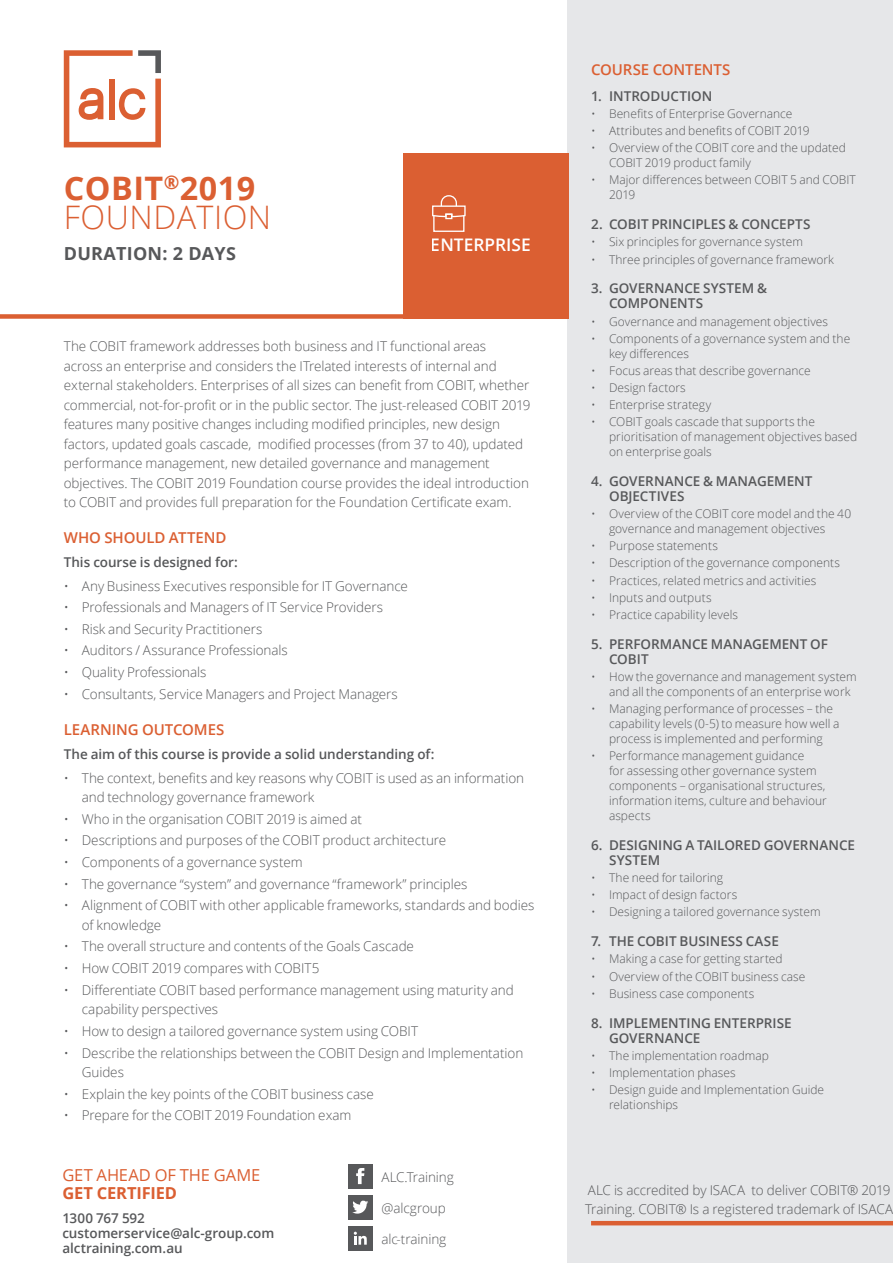
<style>
.page{position:relative;width:893px;height:1263px;background:#fff}
.page>*{position:absolute;margin:0;border:0;box-sizing:border-box;transform-origin:0 0}
.Header_1___Bold_Oran{font:300 32.4px/28.8px "Open Sans";letter-spacing:.015em;color:#db5f32}
.Header_1___Bold_Oran-2{font:700 18px "Open Sans";letter-spacing:.015em;color:#57585a}
.t1{font:600 17.25px "Open Sans";color:#fff}
.t2{font:16.5px "Open Sans";color:#db5f32}
.t3{font:700 16.5px "Open Sans";letter-spacing:-.01em;color:#db5f32}
.Sub_Header_-_Semibol{font:600 15px "Open Sans";letter-spacing:-.01em;color:#db5f32}
.Body_9p_-_Light_Grey{font:300 13.5px/19.5px "Open Sans";letter-spacing:-.005em;color:#57585a}
.Bullet_number{font:600 13.5px/15px "Open Sans";color:#57585a}
.Body_9p_-_Semibold_G{font:600 13.5px/15px "Open Sans";letter-spacing:-.005em;color:#57585a}
.t4{font:300 12px/15px "Open Sans";color:#57585a}
.s1{font-weight:700}
</style>
<div class="page">
<div style="left:0;top:314px;width:567px;height:5px;background:#db5f32"></div>
<div style="left:567px;top:0;width:326px;height:1263px;background:#e6e7e9"></div>
<svg style="left:64px;top:50px;width:97px;height:97px"></svg>
<hr style="left:591px;top:1221px;width:302px;height:4px;background:#db5f32">
<div style="left:403px;top:153px;width:166px;height:166px;background:#db5f32"></div>
<svg style="left:432px;top:195px;width:34px;height:24px"></svg>
<div style="left:433px;top:215px;width:31px;height:17px;border:1px solid #fff"></div>
<div style="left:348px;top:1164px;width:24px;height:24px;background:#57585a"></div>
<svg style="left:356px;top:1168px;width:8px;height:16px"></svg>
<div style="left:348px;top:1195px;width:24px;height:24px;background:#57585a"></div>
<svg style="left:352px;top:1200px;width:16px;height:14px"></svg>
<div style="left:348px;top:1226px;width:24px;height:24px;background:#57585a"></div>
<svg style="left:354px;top:1232px;width:13px;height:13px"></svg>
<p class="Header_1___Bold_Oran" style="left:64px;top:173px;width:209px"><span class="s1">COBIT</span><sup>®</sup><span class="s1">2019<br></span>FOUNDATION</p>
<p class="Header_1___Bold_Oran-2" style="left:64px;top:241px;width:174px">DURATION: 2 DAYS</p>
<p class="t1" style="left:431px;top:233px;width:101px">ENTERPRISE</p>
<p class="Body_9p_-_Light_Grey" style="left:64px;top:336px;width:468px">The COBIT framework addresses both business and IT functional areas<br>across an enterprise and considers the ITrelated interests of internal and external stakeholders. Enterprises of all sizes can benefit from COBIT, whether commercial, not-for-profit or in the public sector. The just-released COBIT 2019 features many positive changes including modified principles, new design factors, updated goals cascade, modified processes (from 37 to 40), updated performance management, new detailed governance and management objectives. The COBIT 2019 Foundation course provides the ideal introduction to COBIT and provides full preparation for the Foundation Certificate exam.</p>
<p class="Sub_Header_-_Semibol" style="left:64px;top:527px;width:164px">WHO SHOULD ATTEND</p>
<p class="Body_9p_-_Semibold_G" style="left:64px;top:554px;width:176px">This course is designed for:</p>
<p class="Body_9p_-_Light_Grey" style="left:64px;top:575px;width:346px">• Any Business Executives responsible for IT Governance</p>
<p class="Body_9p_-_Light_Grey" style="left:64px;top:597px;width:321px">• Professionals and Managers of IT Service Providers</p>
<p class="Body_9p_-_Light_Grey" style="left:64px;top:619px;width:200px">• Risk and Security Practitioners</p>
<p class="Body_9p_-_Light_Grey" style="left:64px;top:640px;width:225px">• Auditors / Assurance Professionals</p>
<p class="Body_9p_-_Light_Grey" style="left:64px;top:662px;width:144px">• Quality Professionals</p>
<p class="Body_9p_-_Light_Grey" style="left:64px;top:684px;width:336px">• Consultants, Service Managers and Project Managers</p>
<p class="Sub_Header_-_Semibol" style="left:64px;top:719px;width:162px">LEARNING OUTCOMES</p>
<p class="Body_9p_-_Semibold_G" style="left:64px;top:746px;width:372px">The aim of this course is provide a solid understanding of:</p>
<p class="Body_9p_-_Light_Grey" style="left:82px;top:768px;width:444px;text-indent:-18px">• The context, benefits and key reasons why COBIT is used as an information and technology governance framework</p>
<p class="Body_9p_-_Light_Grey" style="left:64px;top:809px;width:300px">• Who in the organisation COBIT 2019 is aimed at</p>
<p class="Body_9p_-_Light_Grey" style="left:64px;top:830px;width:384px">• Descriptions and purposes of the COBIT product architecture</p>
<p class="Body_9p_-_Light_Grey" style="left:64px;top:852px;width:240px">• Components of a governance system</p>
<p class="Body_9p_-_Light_Grey" style="left:64px;top:874px;width:405px">• The governance “system” and governance “framework” principles</p>
<p class="Body_9p_-_Light_Grey" style="left:82px;top:895px;width:454px;text-indent:-18px">• Alignment of COBIT with other applicable frameworks, standards and bodies of knowledge</p>
<p class="Body_9p_-_Light_Grey" style="left:64px;top:936px;width:352px">• The overall structure and contents of the Goals Cascade</p>
<p class="Body_9p_-_Light_Grey" style="left:64px;top:958px;width:257px">• How COBIT 2019 compares with COBIT5</p>
<p class="Body_9p_-_Light_Grey" style="left:82px;top:980px;width:433px;text-indent:-18px">• Differentiate COBIT based performance management using maturity and capability perspectives</p>
<p class="Body_9p_-_Light_Grey" style="left:64px;top:1021px;width:356px">• How to design a tailored governance system using COBIT</p>
<p class="Body_9p_-_Light_Grey" style="left:82px;top:1042px;width:443px;text-indent:-18px">• Describe the relationships between the COBIT Design and Implementation<br>Guides</p>
<p class="Body_9p_-_Light_Grey" style="left:64px;top:1083px;width:312px">• Explain the key points of the COBIT business case</p>
<p class="Body_9p_-_Light_Grey" style="left:64px;top:1105px;width:289px">• Prepare for the COBIT 2019 Foundation exam</p>
<p class="t2" style="left:62px;top:1164px;width:199px">GET AHEAD OF THE GAME</p>
<p class="t3" style="left:62px;top:1181px;width:116px">GET CERTIFIED</p>
<p class="Body_9p_-_Semibold_G" style="left:62px;top:1210px;width:213px">1300 767 592 customerservice@alc-group.com alctraining.com.au</p>
<p class="Body_9p_-_Light_Grey" style="left:381px;top:1167px;width:74px">ALC.Training</p>
<p class="Body_9p_-_Light_Grey" style="left:381px;top:1198px;width:66px">@alcgroup</p>
<p class="Body_9p_-_Light_Grey" style="left:381px;top:1229px;width:66px">alc-training</p>
<p class="Sub_Header_-_Semibol" style="left:591px;top:60px;width:141px">COURSE CONTENTS</p>
<p class="Bullet_number" style="left:591px;top:88px;width:123px">1. INTRODUCTION</p>
<p class="t4" style="left:591px;top:106px;width:203px">• Benefits of Enterprise Governance</p>
<p class="t4" style="left:591px;top:123px;width:220px">• Attributes and benefits of COBIT 2019</p>
<p class="t4" style="left:609px;top:140px;width:238px;text-indent:-18px">• Overview of the COBIT core and the updated<br>COBIT 2019 product family</p>
<p class="t4" style="left:609px;top:172px;width:248px;text-indent:-18px">• Major differences between COBIT 5 and COBIT<br>2019</p>
<p class="Bullet_number" style="left:591px;top:217px;width:221px">2. COBIT PRINCIPLES &amp; CONCEPTS</p>
<p class="t4" style="left:591px;top:234px;width:213px">• Six principles for governance system</p>
<p class="t4" style="left:591px;top:251px;width:244px">• Three principles of governance framework</p>
<p class="Bullet_number" style="left:609px;top:281px;width:159px;text-indent:-18px">3. GOVERNANCE SYSTEM &amp;<br>COMPONENTS</p>
<p class="t4" style="left:591px;top:313px;width:239px">• Governance and management objectives</p>
<p class="t4" style="left:609px;top:330px;width:243px;text-indent:-18px">• Components of a governance system and the key differences</p>
<p class="t4" style="left:591px;top:363px;width:221px">• Focus areas that describe governance</p>
<p class="t4" style="left:591px;top:380px;width:96px">• Design factors</p>
<p class="t4" style="left:591px;top:397px;width:122px">• Enterprise strategy</p>
<p class="t4" style="left:609px;top:414px;width:250px;text-indent:-18px">• COBIT goals cascade that supports the prioritisation of management objectives based on enterprise goals</p>
<p class="Bullet_number" style="left:609px;top:473px;width:205px;text-indent:-18px">4. GOVERNANCE &amp; MANAGEMENT<br>OBJECTIVES</p>
<p class="t4" style="left:609px;top:506px;width:244px;text-indent:-18px">• Overview of the COBIT core model and the 40 governance and management objectives</p>
<p class="t4" style="left:591px;top:538px;width:128px">• Purpose statements</p>
<p class="t4" style="left:591px;top:555px;width:251px">• Description of the governance components</p>
<p class="t4" style="left:591px;top:572px;width:227px">• Practices, related metrics and activities</p>
<p class="t4" style="left:591px;top:590px;width:122px">• Inputs and outputs</p>
<p class="t4" style="left:591px;top:607px;width:148px">• Practice capability levels</p>
<p class="Bullet_number" style="left:609px;top:636px;width:220px;text-indent:-18px">5. PERFORMANCE MANAGEMENT OF<br>COBIT</p>
<p class="t4" style="left:609px;top:669px;width:249px;text-indent:-18px">• How the governance and management system and all the components of an enterprise work</p>
<p class="t4" style="left:609px;top:701px;width:232px;text-indent:-18px">• Managing performance of processes – the capability levels (0-5) to measure how well a process is implemented and performing</p>
<p class="t4" style="left:609px;top:748px;width:219px;text-indent:-18px">• Performance management guidance<br>for assessing other governance system components – organisational structures, information items, culture and behaviour aspects</p>
<p class="Bullet_number" style="left:609px;top:837px;width:247px;text-indent:-18px">6. DESIGNING A TAILORED GOVERNANCE<br>SYSTEM</p>
<p class="t4" style="left:591px;top:870px;width:134px">• The need for tailoring</p>
<p class="t4" style="left:591px;top:887px;width:148px">• Impact of design factors</p>
<p class="t4" style="left:591px;top:904px;width:231px">• Designing a tailored governance system</p>
<p class="Bullet_number" style="left:591px;top:934px;width:189px">7. THE COBIT BUSINESS CASE</p>
<p class="t4" style="left:591px;top:951px;width:193px">• Making a case for getting started</p>
<p class="t4" style="left:591px;top:968px;width:216px">• Overview of the COBIT business case</p>
<p class="t4" style="left:591px;top:985px;width:165px">• Business case components</p>
<p class="Bullet_number" style="left:609px;top:1015px;width:184px;text-indent:-18px">8. IMPLEMENTING ENTERPRISE<br>GOVERNANCE</p>
<p class="t4" style="left:591px;top:1047px;width:179px">• The implementation roadmap</p>
<p class="t4" style="left:591px;top:1065px;width:146px">• Implementation phases</p>
<p class="t4" style="left:609px;top:1082px;width:217px;text-indent:-18px">• Design guide and Implementation Guide relationships</p>
<p class="Body_9p_-_Light_Grey" style="left:585px;top:1179px;width:310px">ALC is accredited by ISACA to deliver COBIT® 2019<br>Training. COBIT® Is a registered trademark of ISACA</p>
</div>
